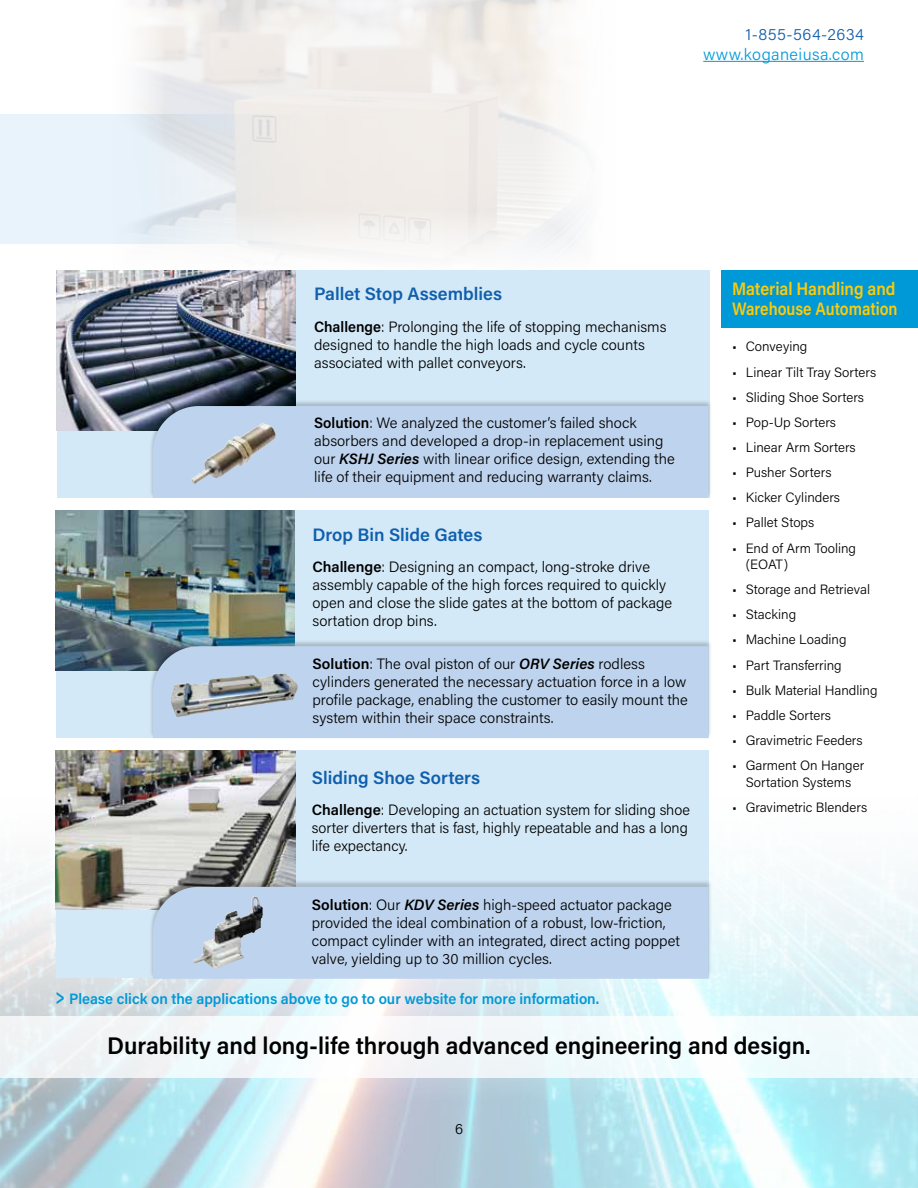
<style>
.page{position:relative;width:918px;height:1188px;background:#fff}
.page>*{position:absolute;margin:0;border:0;box-sizing:border-box;transform-origin:0 0}
.t1{font:600 24px "Acumin Pro";color:#000}
.t2{font:600 18px "Acumin Pro";color:#105fad}
.t3{font:600 18px/19.5px "Acumin Pro";color:#ffcb05;scale:.9 1}
.t4{font:300 16.5px "Acumin Pro";letter-spacing:.025em;color:#0099d8}
.t5{font:300 16.5px "Acumin Pro";letter-spacing:.035em;color:#105fad}
.t6{font:300 15px/18px "Acumin Pro";color:#000}
.t7{font:600 15px "Acumin Pro";color:#0099d8}
.t8{font:300 13.5px/16.5px "Acumin Pro";color:#000}
.s1{font-weight:600}
.s2{font-weight:600;font-style:italic}
.s3{font-size:21px}
</style>
<div class="page">
<img style="left:0;top:756px;width:918px;height:432px">
<hr style="left:703px;top:61px;width:161px;height:1px;background:#0099d8">
<div style="left:0;top:1016px;width:918px;height:62px;background:#f2fafb"></div>
<div style="left:0;top:114px;width:363px;height:129px;background:#e8f3fb"></div>
<div style="left:722px;top:271px;width:196px;height:57px;background:#0099d8"></div>
<div style="left:56px;top:510px;width:652px;height:228px;background:#d4e9f7"></div>
<img style="left:56px;top:511px;width:239px;height:160px">
<div style="left:149px;top:639px;width:563px;height:100px;background:#000;opacity:.2"></div>
<svg style="left:153px;top:646px;width:555px;height:92px;background:#b9cde5"></svg>
<div style="left:56px;top:750px;width:653px;height:228px;background:#d4e9f7"></div>
<svg style="left:273px;top:673px;width:12px;height:2px"></svg>
<img style="left:102px;top:0;width:479px;height:251px">
<div style="left:57px;top:270px;width:653px;height:228px;background:#d4e9f7"></div>
<img style="left:56px;top:271px;width:239px;height:160px">
<div style="left:149px;top:399px;width:563px;height:99px;background:#000;opacity:.2"></div>
<div style="left:153px;top:406px;width:555px;height:92px;background:#bed3ed"></div>
<img style="left:192px;top:423px;width:70px;height:61px">
<img style="left:56px;top:750px;width:239px;height:159px">
<div style="left:150px;top:880px;width:562px;height:99px;background:#000;opacity:.2"></div>
<div style="left:153px;top:887px;width:556px;height:92px;background:#bed3ed"></div>
<img style="left:192px;top:897px;width:61px;height:72px">
<p class="t5" style="left:746px;top:23px;width:120px">1-855-564-2634</p>
<p class="t4" style="left:703px;top:43px;width:162px">www.koganeiusa.com</p>
<p class="t2" style="left:314px;top:282px;width:190px">Pallet Stop Assemblies</p>
<p class="t6" style="left:314px;top:317px;width:354px"><span class="s1">Challenge</span>: Prolonging the life of stopping mechanisms designed to handle the high loads and cycle counts associated with pallet conveyors.</p>
<p class="t6" style="left:314px;top:413px;width:362px"><span class="s1">Solution</span>: We analyzed the customer’s failed shock absorbers and developed a drop-in replacement using our <span class="s2">KSHJ Series</span> with linear orifice design, extending the life of their equipment and reducing warranty claims.</p>
<p class="t2" style="left:312px;top:522px;width:172px">Drop Bin Slide Gates</p>
<p class="t6" style="left:312px;top:557px;width:361px"><span class="s1">Challenge</span>: Designing an compact, long-stroke drive assembly capable of the high forces required to quickly open and close the slide gates at the bottom of package sortation drop bins.</p>
<p class="t6" style="left:312px;top:654px;width:377px"><span class="s1">Solution</span>: The oval piston of our <span class="s2">ORV Series</span> rodless cylinders generated the necessary actuation force in a low profile package, enabling the customer to easily mount the system within their space constraints.</p>
<p class="t2" style="left:312px;top:765px;width:170px">Sliding Shoe Sorters</p>
<p class="t6" style="left:312px;top:801px;width:380px"><span class="s1">Challenge</span>: Developing an actuation system for sliding shoe sorter diverters that is fast, highly repeatable and has a long life expectancy.</p>
<p class="t6" style="left:312px;top:895px;width:370px"><span class="s1">Solution</span>: Our <span class="s2">KDV Series</span> high-speed actuator package provided the ideal combination of a robust, low-friction, compact cylinder with an integrated, direct acting poppet valve, yielding up to 30 million cycles.</p>
<p class="t7" style="left:56px;top:988px;width:545px"><span class="s3">&gt;</span> Please click on the applications above to go to our website for more information.</p>
<p class="t3" style="left:732px;top:278px;width:185px">Material Handling and<br>Warehouse Automation</p>
<p class="t8" style="left:732px;top:338px;width:77px">• Conveying</p>
<p class="t8" style="left:732px;top:363px;width:145px">• Linear Tilt Tray Sorters</p>
<p class="t8" style="left:732px;top:388px;width:133px">• Sliding Shoe Sorters</p>
<p class="t8" style="left:732px;top:413px;width:105px">• Pop-Up Sorters</p>
<p class="t8" style="left:732px;top:439px;width:125px">• Linear Arm Sorters</p>
<p class="t8" style="left:732px;top:464px;width:101px">• Pusher Sorters</p>
<p class="t8" style="left:732px;top:489px;width:109px">• Kicker Cylinders</p>
<p class="t8" style="left:732px;top:514px;width:84px">• Pallet Stops</p>
<p class="t8" style="left:746px;top:539px;width:112px;text-indent:-14px">• End of Arm Tooling (EOAT)</p>
<p class="t8" style="left:732px;top:581px;width:139px">• Storage and Retrieval</p>
<p class="t8" style="left:732px;top:606px;width:65px">• Stacking</p>
<p class="t8" style="left:732px;top:631px;width:116px">• Machine Loading</p>
<p class="t8" style="left:732px;top:656px;width:111px">• Part Transferring</p>
<p class="t8" style="left:732px;top:681px;width:147px">• Bulk Material Handling</p>
<p class="t8" style="left:732px;top:706px;width:100px">• Paddle Sorters</p>
<p class="t8" style="left:732px;top:732px;width:132px">• Gravimetric Feeders</p>
<p class="t8" style="left:732px;top:757px;width:134px;text-align:center">• Garment On Hanger<br>Sortation Systems</p>
<p class="t8" style="left:732px;top:798px;width:136px">• Gravimetric Blenders</p>
<h1 class="t1" style="left:107px;top:1029px;width:705px">Durability and long-life through advanced engineering and design.</h1>
<p class="t6" style="left:455px;top:1119px;width:10px">6</p>
</div>
